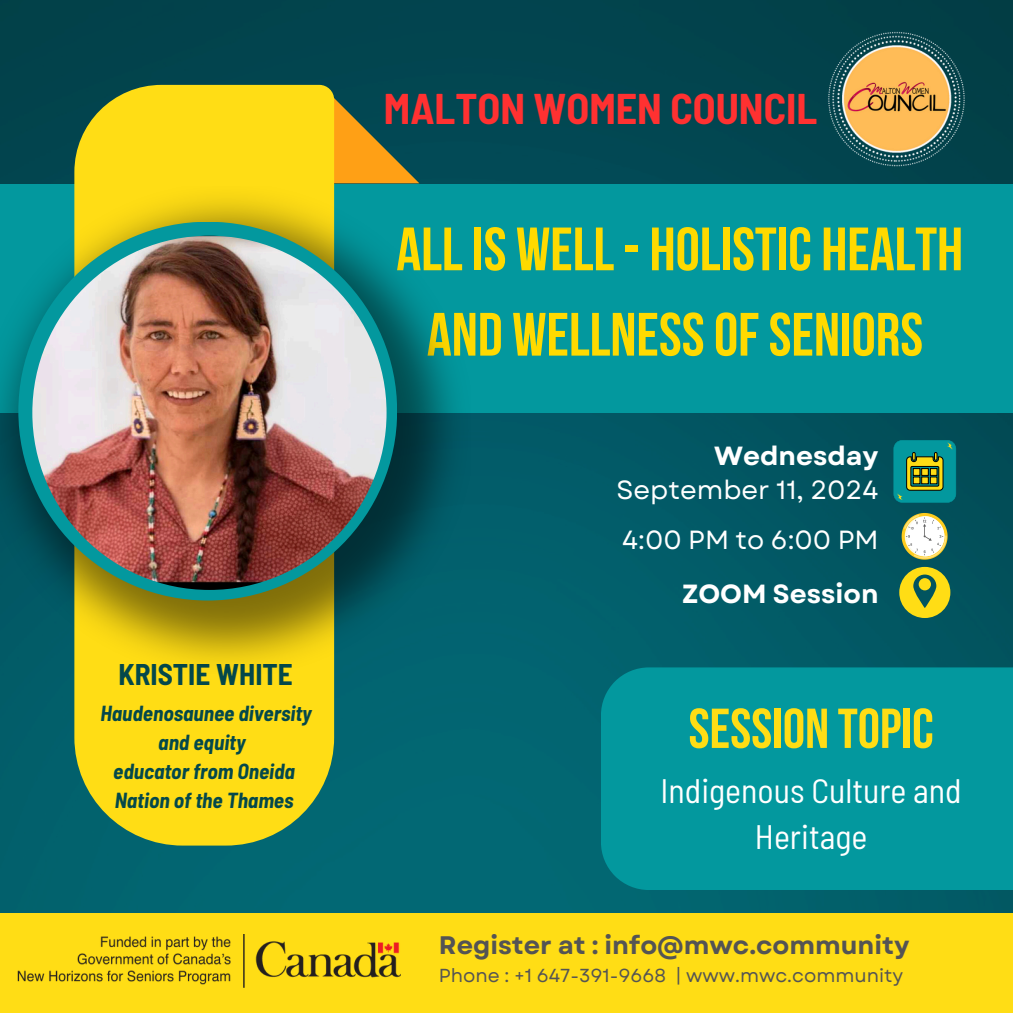
<style>
.page{position:relative;width:1013px;height:1013px;background:#fff}
.page>*{position:absolute;margin:0;border:0;box-sizing:border-box;transform-origin:0 0}
.t1{font:700 61px/85.2px "Bebas Neue";color:#ffda00;text-align:center}
.t2{font:700 56.12px "Bebas Neue";color:#ffdd15}
.t3{font:700 semi-condensed 41.88px "Barlow";color:#ff3131}
.t4{font:semi-condensed 33.88px/46.9px "Barlow";color:#fff;text-align:center}
.t5{font:700 semi-condensed 29.25px "Barlow";color:#04484b}
.t6{font:26.25px "Garet";color:#fff}
.t7{font:700 26.25px "Garet";color:#fff}
.t8{font:700 25.38px "Garet";color:#545454}
.t9{font:italic 700 semi-condensed 21.25px/29px "Barlow";color:#04484b;text-align:center}
.t10{font:18.75px "Garet";color:#545454}
</style>
<div class="page">
<img style="left:0;top:0;width:1012px;height:913px">
<div style="left:0;top:184px;width:1012px;height:229px;background:#03989e"></div>
<div style="left:0;top:913px;width:1012px;height:99px;background:#ffdd15"></div>
<img style="left:17px;top:934px;width:383px;height:53px">
<img style="left:822px;top:25px;width:149px;height:149px">
<svg style="left:893px;top:440px;width:63px;height:62px;background:#289178"></svg>
<div style="left:913px;top:468px;width:6px;height:7px;background:#ffdd15"></div>
<div style="left:913px;top:468px;width:7px;height:7px;border:1px solid #000"></div>
<div style="left:921px;top:468px;width:7px;height:7px;background:#ffdd15"></div>
<div style="left:921px;top:468px;width:7px;height:7px;border:1px solid #000"></div>
<div style="left:913px;top:477px;width:6px;height:7px;background:#ffdd15"></div>
<div style="left:913px;top:476px;width:7px;height:8px;border:1px solid #000"></div>
<div style="left:921px;top:477px;width:7px;height:7px;background:#ffdd15"></div>
<div style="left:921px;top:476px;width:7px;height:8px;border:1px solid #000"></div>
<div style="left:930px;top:468px;width:7px;height:7px;background:#ffdd15"></div>
<div style="left:930px;top:468px;width:7px;height:7px;border:1px solid #000"></div>
<div style="left:930px;top:477px;width:7px;height:7px;background:#ffdd15"></div>
<div style="left:930px;top:476px;width:7px;height:8px;border:1px solid #000"></div>
<svg style="left:901px;top:513px;width:46px;height:47px"></svg>
<svg style="left:899px;top:567px;width:51px;height:51px;background:#a3ab2f"></svg>
<div style="left:601px;top:667px;width:411px;height:223px;background:#03989e"></div>
<svg style="left:334px;top:85px;width:85px;height:98px;background:#6f6e38"></svg>
<svg style="left:74px;top:85px;width:260px;height:760px;background:#e7d01c"></svg>
<img style="left:0;top:186px;width:470px;height:488px">
<div style="left:18px;top:222px;width:379px;height:378px;background:#03989e;border-radius:50%"></div>
<img style="left:32px;top:236px;width:354px;height:354px;border-radius:50%">
<p class="t5" style="left:118px;top:656px;width:176px">KRISTIE WHITE</p>
<p class="t9" style="left:100px;top:697px;width:213px">Haudenosaunee diversity and equity</p>
<p class="t9" style="left:113px;top:755px;width:183px;text-align:left">educator from Oneida<br>Nation of the Thames</p>
<h6 class="t3" style="left:384px;top:82px;width:435px">MALTON WOMEN COUNCIL</h6>
<h2 class="t1" style="left:396px;top:212px;width:568px">ALLIS WELL- HOLISTIC HEALTH<br>AND WELLNESSOFSENIORS</h2>
<h3 class="t7" style="left:714px;top:436px;width:166px">Wednesday</h3>
<p class="t6" style="left:616px;top:470px;width:263px">September 11, 2024</p>
<p class="t6" style="left:622px;top:521px;width:258px">4:00 PM to 6:00 PM</p>
<p class="t7" style="left:682px;top:575px;width:198px">ZOOM Session</p>
<h6 class="t2" style="left:688px;top:705px;width:247px">SESSION TOPIC</h6>
<p class="t4" style="left:660px;top:765px;width:302px">Indigenous Culture and<br>Heritage</p>
<p class="t8" style="left:439px;top:926px;width:472px">Register at : info@mwc.community</p>
<p class="t10" style="left:439px;top:961px;width:466px">Phone : +1 647-391-9668 | www.mwc.community</p>
</div>
